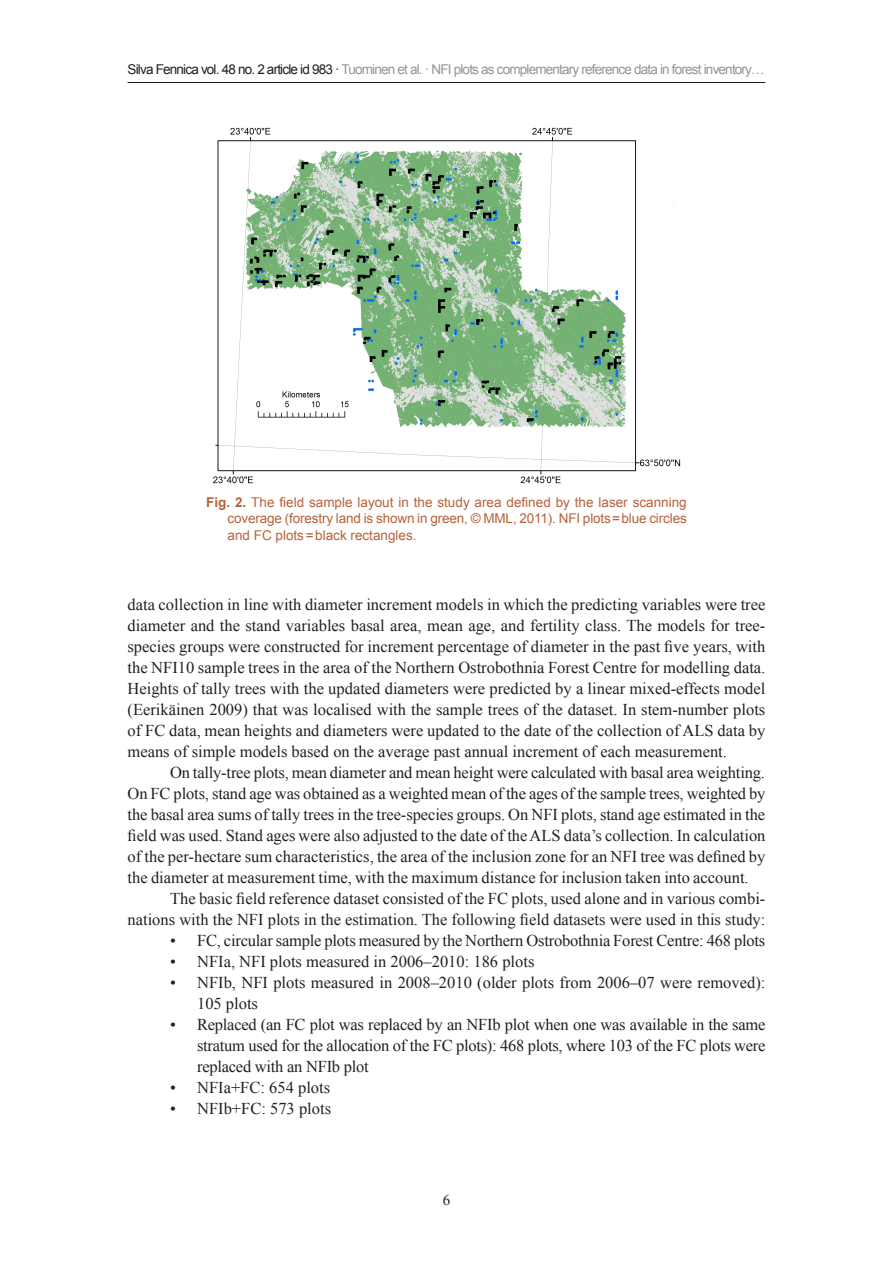
<style>
.page{position:relative;width:893px;height:1263px;background:#fff}
.page>*{position:absolute;margin:0;border:0;box-sizing:border-box;transform-origin:0 0}
.body-text{font:16.5px/21px "Times New Roman";color:#231f20;text-align:justify}
.t1{font:15px "Times New Roman";color:#231f20}
.fig-caption{font:13.5px/16.5px "Arial";letter-spacing:-.005em;color:#b7623a;text-align:justify}
.t2{font:13.5px "Arial";letter-spacing:-.06em;color:#939598}
.s1{color:#231f20}
.s2{font-weight:700}
</style>
<div class="page">
<hr style="left:128px;top:82px;width:637px;height:1px;background:#231f20">
<img style="left:213px;top:128px;width:467px;height:356px">
<p class="t2" style="left:128px;top:60px;width:639px"><span class="s1">Silva Fennica vol. 48 no. 2 article id 983 ·</span> Tuominen et al. · NFI plots as complementary reference data in forest inventory…</p>
<p class="fig-caption" style="left:227px;top:494px;width:461px;text-indent:-21px"><span class="s2">Fig. 2.</span> The field sample layout in the study area defined by the laser scanning coverage (forestry land is shown in green, © MML, 2011). NFI plots=blue circles and FC plots=black rectangles.</p>
<p class="body-text" style="left:128px;top:593px;width:639px">data collection in line with diameter increment models in which the predicting variables were tree diameter and the stand variables basal area, mean age, and fertility class. The models for tree&shy;species groups were constructed for increment percentage of diameter in the past five years, with the NFI10 sample trees in the area of the Northern Ostrobothnia Forest Centre for modelling data.<br>Heights of tally trees with the updated diameters were predicted by a linear mixed-effects model (Eerikäinen 2009) that was localised with the sample trees of the dataset. In stem-number plots of FC data, mean heights and diameters were updated to the date of the collection of ALS data by means of simple models based on the average past annual increment of each measurement.</p>
<p class="body-text" style="left:128px;top:761px;width:639px;text-indent:43px">On tally-tree plots, mean diameter and mean height were calculated with basal area weighting.<br>On FC plots, stand age was obtained as a weighted mean of the ages of the sample trees, weighted by the basal area sums of tally trees in the tree-species groups. On NFI plots, stand age estimated in the field was used. Stand ages were also adjusted to the date of theALS data’s collection. In calculation of the per-hectare sum characteristics, the area of the inclusion zone for an NFI tree was defined by the diameter at measurement time, with the maximum distance for inclusion taken into account.</p>
<p class="body-text" style="left:128px;top:887px;width:639px;text-align:right">The basic field reference dataset consisted of the FC plots, used alone and in various combi&shy;nations with the NFI plots in the estimation. The following field datasets were used in this study:</p>
<p class="body-text" style="left:170px;top:929px;width:597px">• FC, circular sample plots measured by the Northern Ostrobothnia Forest Centre: 468 plots</p>
<p class="body-text" style="left:170px;top:950px;width:366px">• NFIa, NFI plots measured in 2006–2010: 186 plots</p>
<p class="body-text" style="left:197px;top:971px;width:570px;text-indent:-27px">• NFIb, NFI plots measured in 2008–2010 (older plots from 2006–07 were removed):<br>105 plots</p>
<p class="body-text" style="left:197px;top:1013px;width:570px;text-indent:-27px">• Replaced (an FC plot was replaced by an NFIb plot when one was available in the same stratum used for the allocation of the FC plots): 468 plots, where 103 of the FC plots were replaced with an NFIb plot</p>
<p class="body-text" style="left:170px;top:1076px;width:162px">• NFIa+FC: 654 plots</p>
<p class="body-text" style="left:170px;top:1097px;width:162px">• NFIb+FC: 573 plots</p>
<p class="t1" style="left:443px;top:1190px;width:9px">6</p>
</div>
